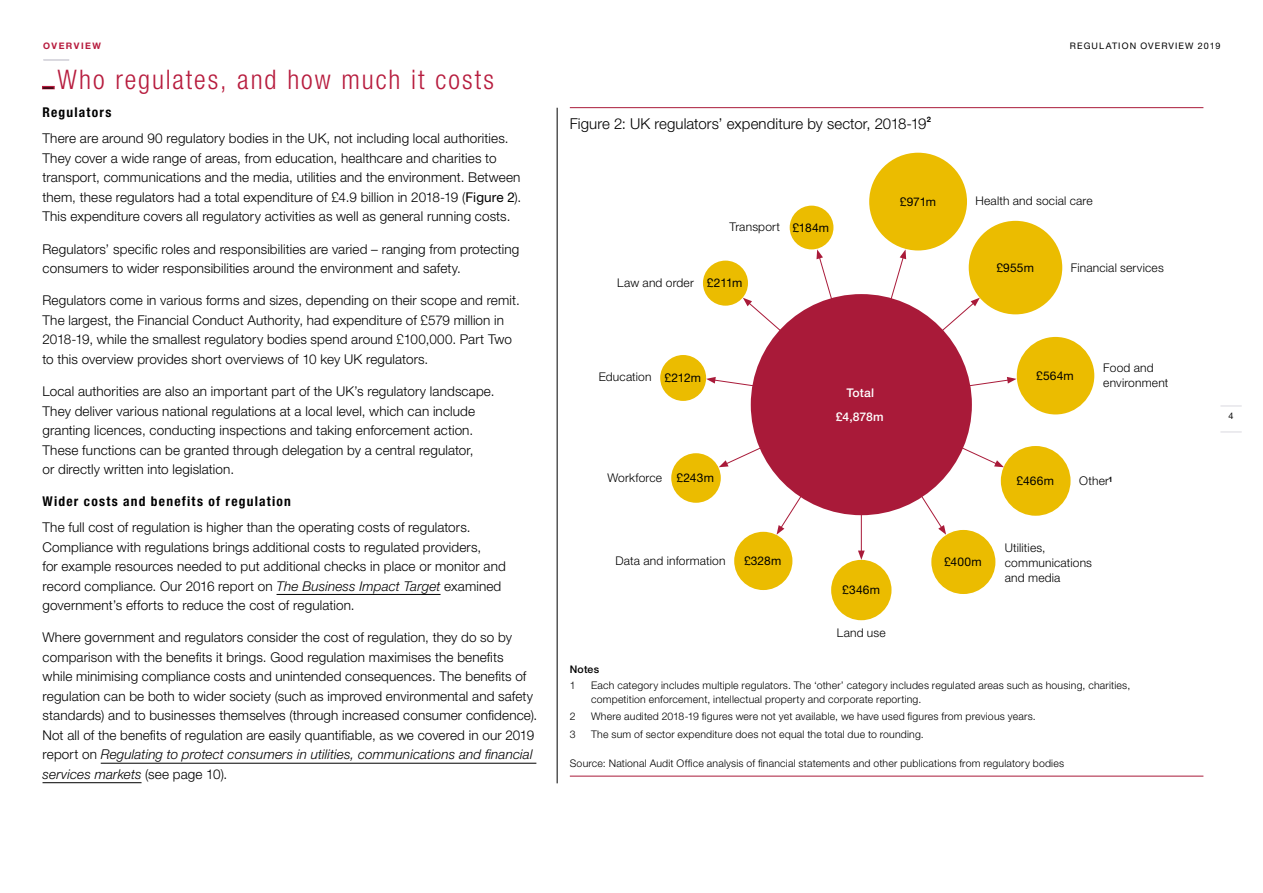
<style>
.page{position:relative;width:1263px;height:893px;background:#fff}
.page>*{position:absolute;margin:0;border:0;box-sizing:border-box;transform-origin:0 0}
.DO_heading_2_2019{font:300 condensed 27px "Helvetica Neue LT Std";letter-spacing:.07em;color:#b71c3e}
.t1{font:300 15px "Helvetica Neue LT Std";letter-spacing:.005em;color:#000}
.DO_body_text_2019{font:300 13.5px/19.5px "Helvetica Neue LT Std";letter-spacing:.01em;color:#000}
.DO_heading_4_2019{font:700 condensed 13.5px "Helvetica Neue LT Std";letter-spacing:.09em;color:#000}
.t2{font:300 12px/15px "Helvetica Neue LT Std";letter-spacing:.015em;color:#000}
.t3{font:12px "Helvetica Neue LT Std";letter-spacing:.015em;color:#000}
.t4{font:500 12px/23.5px "Helvetica Neue LT Std";color:#fff;text-align:center}
.t5{font:300 10.5px/13.5px "Helvetica Neue LT Std";letter-spacing:.02em;color:#000}
.t6{font:500 10.5px "Helvetica Neue LT Std";letter-spacing:.02em;color:#000}
.t7{font:9px "Helvetica Neue LT Std";letter-spacing:.12em;color:#000}
.t8{font:700 9px "Helvetica Neue LT Std";letter-spacing:.16em;color:#b71c3e}
.t9{font:700 7.5px "Helvetica Neue LT Std";color:#000}
.s1{font-weight:400}
.s2{font-style:italic}
</style>
<div class="page">
<svg style="left:1221px;top:406px;width:21px;height:1px"></svg>
<svg style="left:1221px;top:432px;width:21px;height:1px"></svg>
<hr style="left:557px;top:108px;width:1px;height:675px;background:#000">
<hr style="left:44px;top:59px;width:25px;height:2px;background:#d9d8df">
<hr style="left:277px;top:594px;width:164px;height:1px;background:#000">
<hr style="left:101px;top:763px;width:435px;height:1px;background:#000">
<hr style="left:43px;top:782px;width:99px;height:1px;background:#000">
<hr style="left:570px;top:107px;width:633px;height:1px;background:#a91a39">
<hr style="left:570px;top:776px;width:633px;height:1px;background:#a91a39">
<div style="left:869px;top:153px;width:98px;height:97px;background:#ebbc00;border-radius:50%"></div>
<div style="left:969px;top:221px;width:93px;height:93px;background:#ebbc00;border-radius:50%"></div>
<div style="left:1017px;top:337px;width:77px;height:77px;background:#ebbc00;border-radius:50%"></div>
<div style="left:831px;top:560px;width:60px;height:60px;background:#ebbc00;border-radius:50%"></div>
<div style="left:734px;top:532px;width:58px;height:58px;background:#ebbc00;border-radius:50%"></div>
<div style="left:671px;top:453px;width:50px;height:50px;background:#ebbc00;border-radius:50%"></div>
<div style="left:660px;top:355px;width:46px;height:46px;background:#ebbc00;border-radius:50%"></div>
<div style="left:703px;top:261px;width:45px;height:45px;background:#ebbc00;border-radius:50%"></div>
<div style="left:790px;top:206px;width:43px;height:43px;background:#ebbc00;border-radius:50%"></div>
<div style="left:1001px;top:446px;width:69px;height:70px;background:#ebbc00;border-radius:50%"></div>
<div style="left:931px;top:530px;width:64px;height:64px;background:#ebbc00;border-radius:50%"></div>
<svg style="left:712px;top:255px;width:298px;height:299px"></svg>
<svg style="left:858px;top:551px;width:7px;height:9px"></svg>
<svg style="left:938px;top:525px;width:8px;height:10px"></svg>
<svg style="left:994px;top:460px;width:10px;height:7px"></svg>
<svg style="left:1007px;top:377px;width:9px;height:7px"></svg>
<svg style="left:971px;top:298px;width:9px;height:8px"></svg>
<svg style="left:900px;top:249px;width:6px;height:10px"></svg>
<svg style="left:816px;top:249px;width:7px;height:10px"></svg>
<svg style="left:743px;top:298px;width:9px;height:8px"></svg>
<svg style="left:706px;top:377px;width:10px;height:7px"></svg>
<svg style="left:719px;top:460px;width:9px;height:7px"></svg>
<svg style="left:776px;top:525px;width:8px;height:10px"></svg>
<p class="t8" style="left:43px;top:40px;width:59px">OVERVIEW</p>
<p class="t7" style="left:1070px;top:40px;width:152px">REGULATION OVERVIEW 2019</p>
<h2 class="DO_heading_2_2019" style="left:43px;top:64px;width:452px"><sub>–</sub>Who regulates, and how much it costs</h2>
<h4 class="DO_heading_4_2019" style="left:43px;top:104px;width:70px">Regulators</h4>
<p class="DO_body_text_2019" style="left:43px;top:128px;width:480px">There are around 90 regulatory bodies in the UK, not including local authorities.<br>They cover a wide range of areas, from education, healthcare and charities to transport, communications and the media, utilities and the environment. Between them, these regulators had a total expenditure of £4.9 billion in 2018-19 (<span class="s1">Figure 2</span>).<br>This expenditure covers all regulatory activities as well as general running costs.</p>
<p class="DO_body_text_2019" style="left:43px;top:239px;width:478px">Regulators’ specific roles and responsibilities are varied – ranging from protecting consumers to wider responsibilities around the environment and safety.</p>
<p class="DO_body_text_2019" style="left:43px;top:290px;width:479px">Regulators come in various forms and sizes, depending on their scope and remit.<br>The largest, the Financial Conduct Authority, had expenditure of £579 million in 2018‑19, while the smallest regulatory bodies spend around £100,000. Part Two to this overview provides short overviews of 10 key UK regulators.</p>
<p class="DO_body_text_2019" style="left:43px;top:381px;width:453px">Local authorities are also an important part of the UK’s regulatory landscape.<br>They deliver various national regulations at a local level, which can include granting licences, conducting inspections and taking enforcement action.<br>These functions can be granted through delegation by a central regulator,<br>or directly written into legislation.</p>
<h4 class="DO_heading_4_2019" style="left:43px;top:493px;width:250px">Wider costs and benefits of regulation</h4>
<p class="DO_body_text_2019" style="left:43px;top:517px;width:465px">The full cost of regulation is higher than the operating costs of regulators.<br>Compliance with regulations brings additional costs to regulated providers,<br>for example resources needed to put additional checks in place or monitor and record compliance. Our 2016 report on <span class="s2">The Business Impact Target</span> examined government’s efforts to reduce the cost of regulation.</p>
<p class="DO_body_text_2019" style="left:43px;top:628px;width:496px">Where government and regulators consider the cost of regulation, they do so by comparison with the benefits it brings. Good regulation maximises the benefits<br>while minimising compliance costs and unintended consequences. The benefits of regulation can be both to wider society (such as improved environmental and safety standards) and to businesses themselves (through increased consumer confidence).<br>Not all of the benefits of regulation are easily quantifiable, as we covered in our 2019 report on <span class="s2">Regulating to protect consumers in utilities, communications and financial services markets</span> (see page 10).</p>
<p class="t1" style="left:570px;top:115px;width:358px">Figure 2: UK regulators’ expenditure by sector, 2018-19</p>
<p class="t9" style="left:927px;top:114px;width:6px">2</p>
<p class="t2" style="left:975px;top:193px;width:119px">Health and social care</p>
<p class="t3" style="left:900px;top:194px;width:38px">£971m</p>
<p class="t2" style="left:729px;top:219px;width:101px">Transport <span class="s1">£184m</span></p>
<p class="t3" style="left:996px;top:260px;width:39px">£955m</p>
<p class="t2" style="left:1071px;top:260px;width:95px">Financial services</p>
<p class="t2" style="left:617px;top:275px;width:127px">Law and order <span class="s1">£211m</span></p>
<p class="t2" style="left:1103px;top:360px;width:67px">Food and environment</p>
<p class="t3" style="left:1036px;top:369px;width:39px">£564m</p>
<p class="t2" style="left:599px;top:369px;width:104px">Education <span class="s1">£212m</span></p>
<p class="t4" style="left:836px;top:381px;width:50px">Total £4,878m</p>
<p class="t2" style="left:607px;top:470px;width:108px">Workforce <span class="s1">£243m</span></p>
<p class="t3" style="left:1016px;top:474px;width:39px">£466m</p>
<p class="t2" style="left:1079px;top:473px;width:35px">Other<sup>1</sup></p>
<p class="t2" style="left:1005px;top:540px;width:89px">Utilities, communications and media</p>
<p class="t2" style="left:615px;top:553px;width:111px">Data and information</p>
<p class="t3" style="left:744px;top:554px;width:39px">£328m</p>
<p class="t3" style="left:944px;top:555px;width:39px">£400m</p>
<p class="t3" style="left:842px;top:583px;width:39px">£346m</p>
<p class="t2" style="left:837px;top:625px;width:50px">Land use</p>
<p class="t6" style="left:570px;top:663px;width:31px">Notes</p>
<p class="t5" style="left:570px;top:678px;width:7px">1</p>
<p class="t5" style="left:591px;top:678px;width:541px">Each category includes multiple regulators. The ‘other’ category includes regulated areas such as housing, charities, competition enforcement, intellectual property and corporate reporting.</p>
<p class="t5" style="left:570px;top:710px;width:7px">2</p>
<p class="t5" style="left:591px;top:710px;width:446px">Where audited 2018-19 figures were not yet available, we have used figures from previous years.</p>
<p class="t5" style="left:570px;top:727px;width:7px">3</p>
<p class="t5" style="left:591px;top:727px;width:334px">The sum of sector expenditure does not equal the total due to rounding.</p>
<p class="t5" style="left:570px;top:757px;width:496px">Source: National Audit Office analysis of financial statements and other publications from regulatory bodies</p>
<p class="t7" style="left:1228px;top:410px;width:7px">4</p>
</div>
